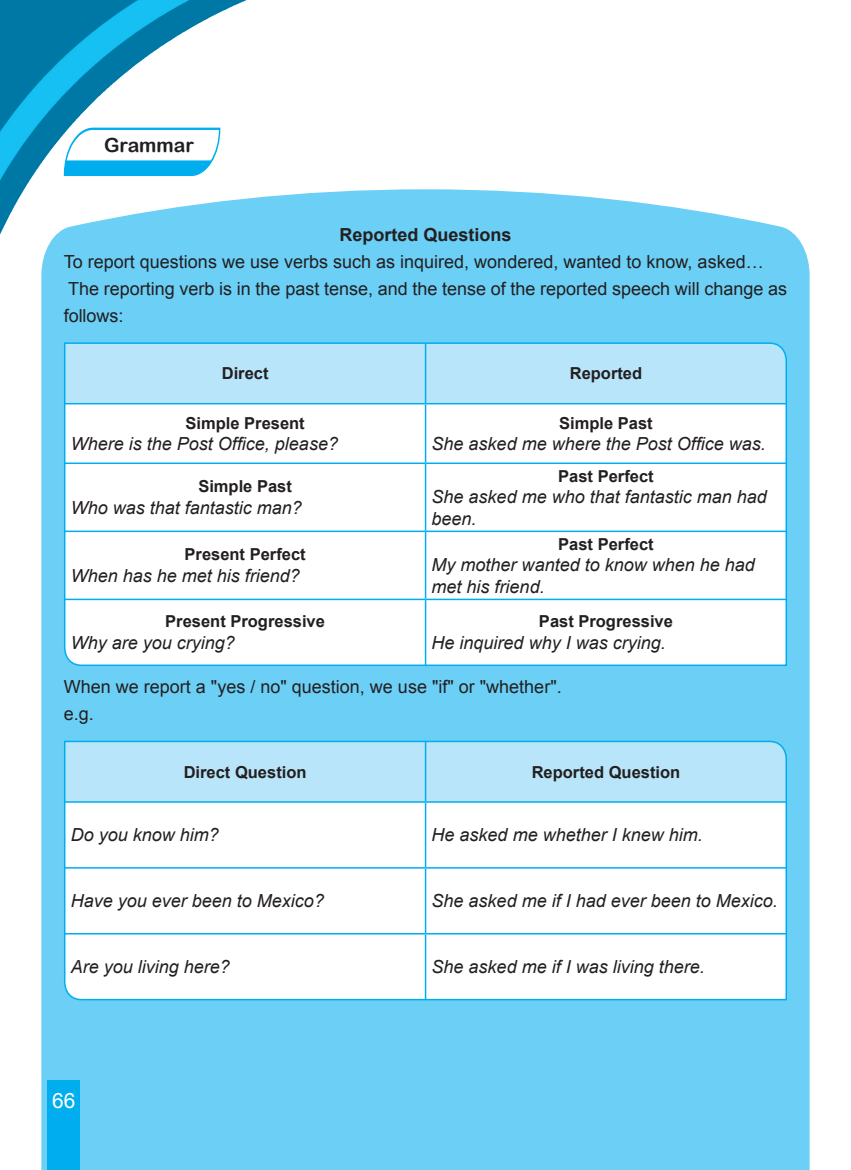
<style>
.page{position:relative;width:851px;height:1170px;background:#fff}
.page>*{position:absolute;margin:0;border:0;box-sizing:border-box;transform-origin:0 0}
.t1{font:21px "Arial";color:#fff}
.t2{font:19.5px "Arial Rounded MT Bold";color:#231f20}
.t3{font:italic 18px/21.6px "Arial";color:#231f20}
.t4{font:18px/27px "Arial";color:#231f20}
.t5{font:700 18px "Arial";color:#231f20}
.t6{font:700 16.5px "Arial";color:#231f20}
</style>
<div class="page">
<div style="left:41px;top:189px;width:768px;height:980px;background:#6bcff6"></div>
<div style="left:48px;top:1080px;width:32px;height:89px;background:#00aeef"></div>
<img style="left:0;top:0;width:309px;height:290px">
<svg style="left:64px;top:128px;width:156px;height:48px"></svg>
<svg style="left:63px;top:341px;width:724px;height:325px"></svg>
<svg style="left:63px;top:739px;width:724px;height:262px"></svg>
<p class="t2" style="left:104px;top:133px;width:91px">Grammar</p>
<p class="t5" style="left:339px;top:222px;width:174px">Reported Questions</p>
<p class="t4" style="left:64px;top:248px;width:724px">To report questions we use verbs such as inquired, wondered, wanted to know, asked…<br>The reporting verb is in the past tense, and the tense of the reported speech will change as follows:</p>
<p class="t6" style="left:222px;top:362px;width:48px">Direct</p>
<p class="t6" style="left:569px;top:362px;width:74px">Reported</p>
<p class="t6" style="left:185px;top:412px;width:121px">Simple Present</p>
<p class="t3" style="left:71px;top:433px;width:269px">Where is the Post Office, please?</p>
<p class="t6" style="left:559px;top:412px;width:95px">Simple Past</p>
<p class="t3" style="left:431px;top:433px;width:336px">She asked me where the Post Office was.</p>
<p class="t6" style="left:198px;top:475px;width:95px">Simple Past</p>
<p class="t3" style="left:71px;top:497px;width:233px">Who was that fantastic man?</p>
<p class="t6" style="left:184px;top:543px;width:123px">Present Perfect</p>
<p class="t3" style="left:71px;top:565px;width:231px">When has he met his friend?</p>
<p class="t6" style="left:558px;top:465px;width:97px">Past Perfect</p>
<p class="t3" style="left:431px;top:486px;width:337px">She asked me who that fantastic man had been.</p>
<p class="t6" style="left:558px;top:533px;width:97px">Past Perfect</p>
<p class="t3" style="left:431px;top:554px;width:325px">My mother wanted to know when he had met his friend.</p>
<p class="t6" style="left:539px;top:610px;width:135px">Past Progressive</p>
<p class="t3" style="left:431px;top:632px;width:236px">He inquired why I was crying.</p>
<p class="t4" style="left:64px;top:673px;width:499px">When we report a "yes / no" question, we use "if" or "whether". e.g.</p>
<p class="t6" style="left:165px;top:610px;width:161px">Present Progressive</p>
<p class="t3" style="left:71px;top:632px;width:166px">Why are you crying?</p>
<p class="t6" style="left:184px;top:760px;width:124px">Direct Question</p>
<p class="t6" style="left:531px;top:760px;width:150px">Reported Question</p>
<p class="t3" style="left:71px;top:824px;width:150px">Do you know him?</p>
<p class="t3" style="left:431px;top:824px;width:273px">He asked me whether I knew him.</p>
<p class="t3" style="left:71px;top:890px;width:255px">Have you ever been to Mexico?</p>
<p class="t3" style="left:431px;top:890px;width:348px">She asked me if I had ever been to Mexico.</p>
<p class="t3" style="left:71px;top:956px;width:161px">Are you living here?</p>
<p class="t3" style="left:431px;top:956px;width:275px">She asked me if I was living there.</p>
<p class="t1" style="left:52px;top:1086px;width:25px">66</p>
</div>
